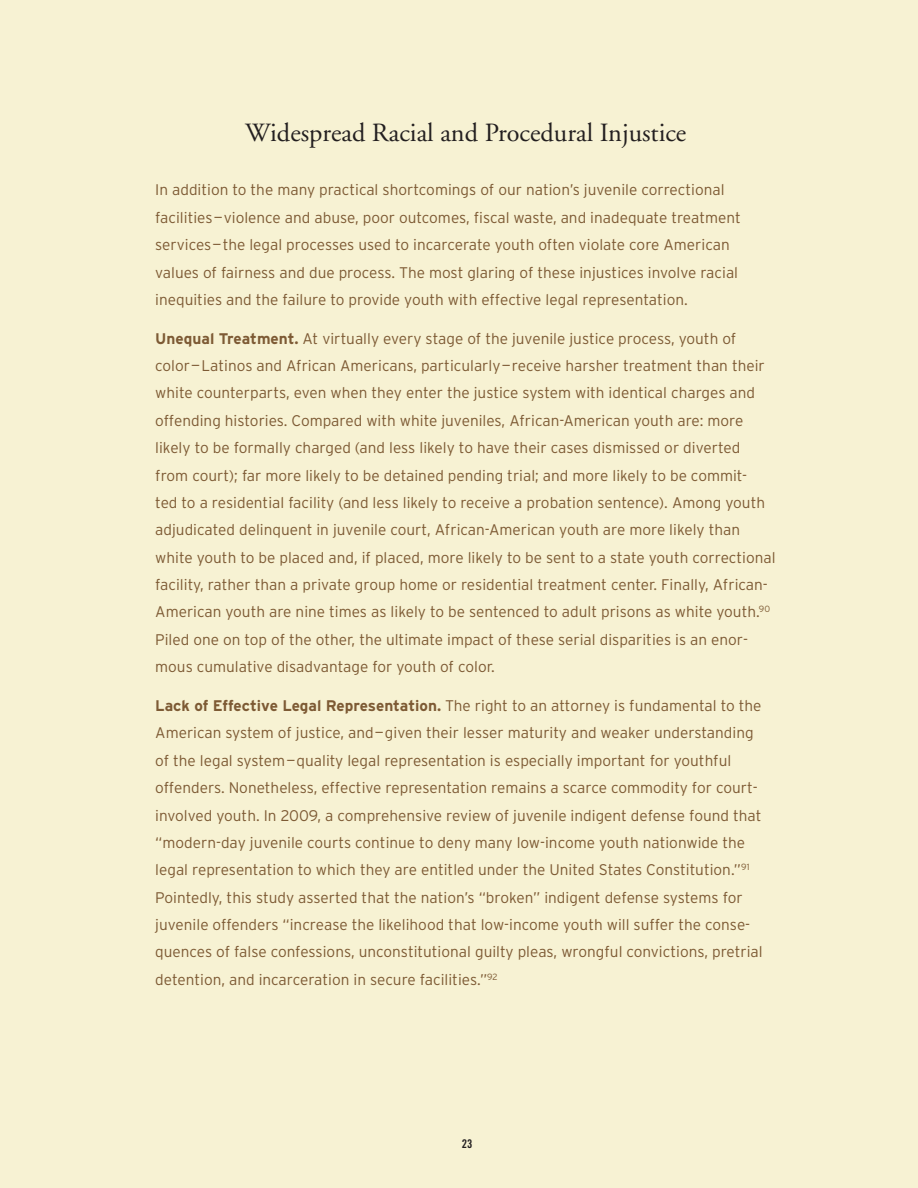
<style>
.page{position:relative;width:918px;height:1188px;background:#f7f2d3}
.page>*{position:absolute;margin:0;border:0;box-sizing:border-box;transform-origin:0 0}
.t1{font:26.25px "Adobe Garamond";color:#231f20}
.t2{font:300 15.3px/27.3px "Interstate";color:#7d5a34}
.t3{font:12px "Trade Gothic Bold Cond Twenty";color:#231f20}
.s1{font-weight:700}
</style>
<div class="page">
<h1 class="t1" style="left:245px;top:118px;width:443px">Widespread Racial and Procedural Injustice</h1>
<p class="t2" style="left:155px;top:176px;width:587px">In addition to the many practical shortcomings of our nation’s juvenile correctional facilities—violence and abuse, poor outcomes, fiscal waste, and inadequate treatment services—the legal processes used to incarcerate youth often violate core American values of fairness and due process. The most glaring of these injustices involve racial inequities and the failure to provide youth with effective legal representation.</p>
<p class="t2" style="left:155px;top:324px;width:622px"><span class="s1">Unequal Treatment.</span> At virtually every stage of the juvenile justice process, youth of color—Latinos and African Americans, particularly—receive harsher treatment than their white counterparts, even when they enter the justice system with identical charges and offending histories. Compared with white juveniles, African-American youth are: more likely to be formally charged (and less likely to have their cases dismissed or diverted from court); far more likely to be detained pending trial; and more likely to be commit-<br>ted to a residential facility (and less likely to receive a probation sentence). Among youth adjudicated delinquent in juvenile court, African-American youth are more likely than white youth to be placed and, if placed, more likely to be sent to a state youth correctional facility, rather than a private group home or residential treatment center. Finally, African-American youth are nine times as likely to be sentenced to adult prisons as white youth.<sup>90<br></sup>Piled one on top of the other, the ultimate impact of these serial disparities is an enor&shy;mous cumulative disadvantage for youth of color.</p>
<p class="t2" style="left:155px;top:692px;width:609px"><span class="s1">Lack of Effective Legal Representation.</span> The right to an attorney is fundamental to the American system of justice, and—given their lesser maturity and weaker understanding of the legal system—quality legal representation is especially important for youthful offenders. Nonetheless, effective representation remains a scarce commodity for court&shy;involved youth. In 2009, a comprehensive review of juvenile indigent defense found that “modern-day juvenile courts continue to deny many low-income youth nationwide the legal representation to which they are entitled under the United States Constitution.”<sup>91<br></sup>Pointedly, this study asserted that the nation’s “broken” indigent defense systems for juvenile offenders “increase the likelihood that low-income youth will suffer the conse&shy;quences of false confessions, unconstitutional guilty pleas, wrongful convictions, pretrial detention, and incarceration in secure facilities.”<sup>92</sup></p>
<p class="t3" style="left:462px;top:1136px;width:12px">23</p>
</div>
